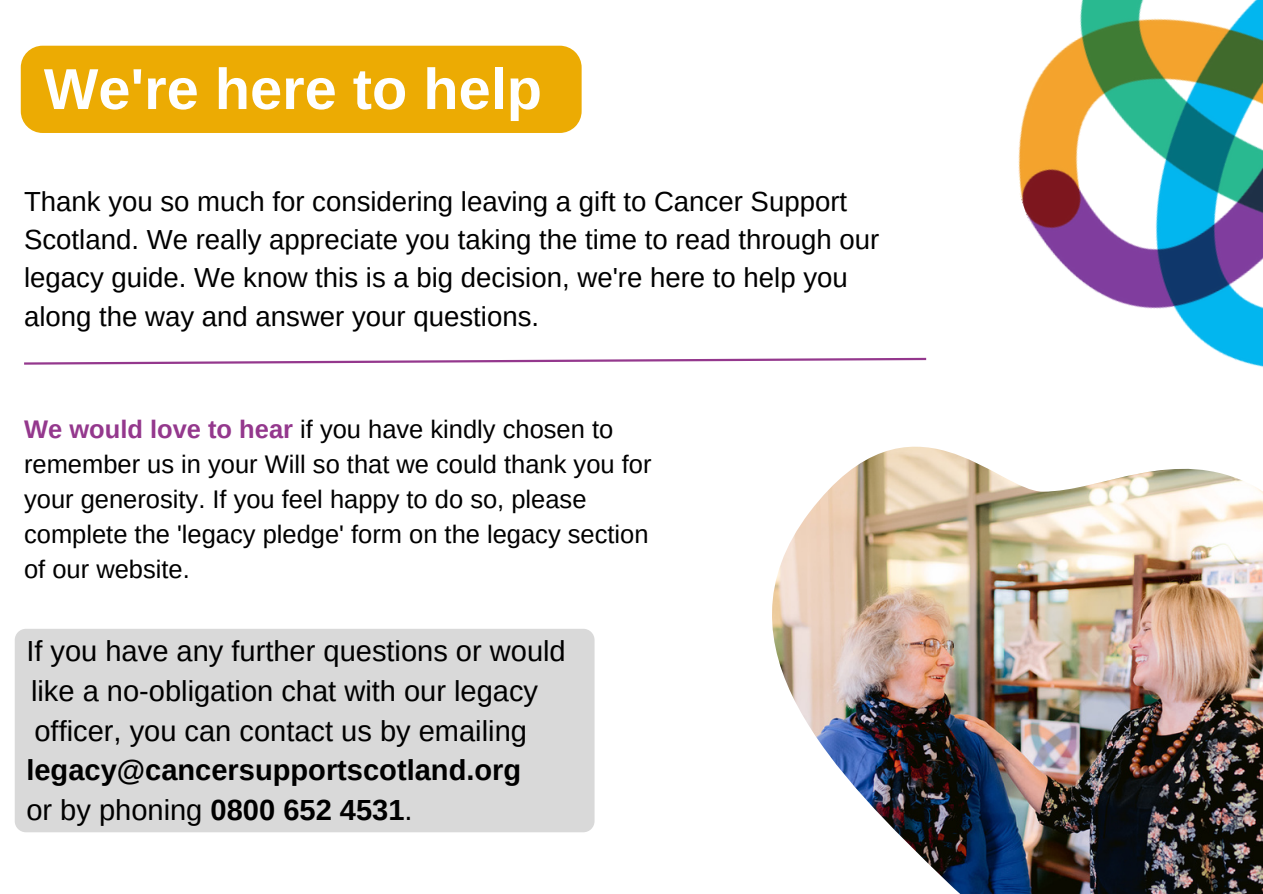
<style>
.page{position:relative;width:1263px;height:894px;background:#fff}
.page>*{position:absolute;margin:0;border:0;box-sizing:border-box;transform-origin:0 0}
.t1{font:700 57.75px "Arimo";color:#fff}
.t2{font:29.1px/39.6px "Arimo";color:#000}
.t3{font:700 29.1px/39.6px "Arimo";color:#000}
.t4{font:27.6px/38.2px "Arimo";color:#000}
.t5{font:25.5px/34.8px "Arimo";color:#000}
.s1{font-weight:700;color:#94388d}
.s2{font-weight:400}
</style>
<div class="page">
<img style="left:772px;top:446px;width:491px;height:447px">
<svg style="left:24px;top:357px;width:903px;height:8px"></svg>
<img style="left:1018px;top:0;width:245px;height:367px">
<div style="left:21px;top:46px;width:561px;height:87px;background:#ecab03"></div>
<div style="left:15px;top:629px;width:580px;height:203px;background:#d9d9d9"></div>
<h1 class="t1" style="left:44px;top:57px;width:500px">We're here to help</h1>
<p class="t4" style="left:24px;top:182px;width:857px">Thank you so much for considering leaving a gift to Cancer Support Scotland. We really appreciate you taking the time to read through our legacy guide. We know this is a big decision, we're here to help you along the way and answer your questions.</p>
<p class="t5" style="left:24px;top:412px;width:629px"><span class="s1">We would love to hear</span> if you have kindly chosen to remember us in your Will so that we could thank you for your generosity. If you feel happy to do so, please complete the 'legacy pledge' form on the legacy section of our website.</p>
<p class="t2" style="left:26px;top:631px;width:541px">If you have any further questions or would like a no-obligation chat with our legacy officer, you can contact us by emailing</p>
<p class="t3" style="left:26px;top:750px;width:496px">legacy@cancersupportscotland.org <span class="s2">or by phoning</span> 0800 652 4531<span class="s2">.</span></p>
</div>
